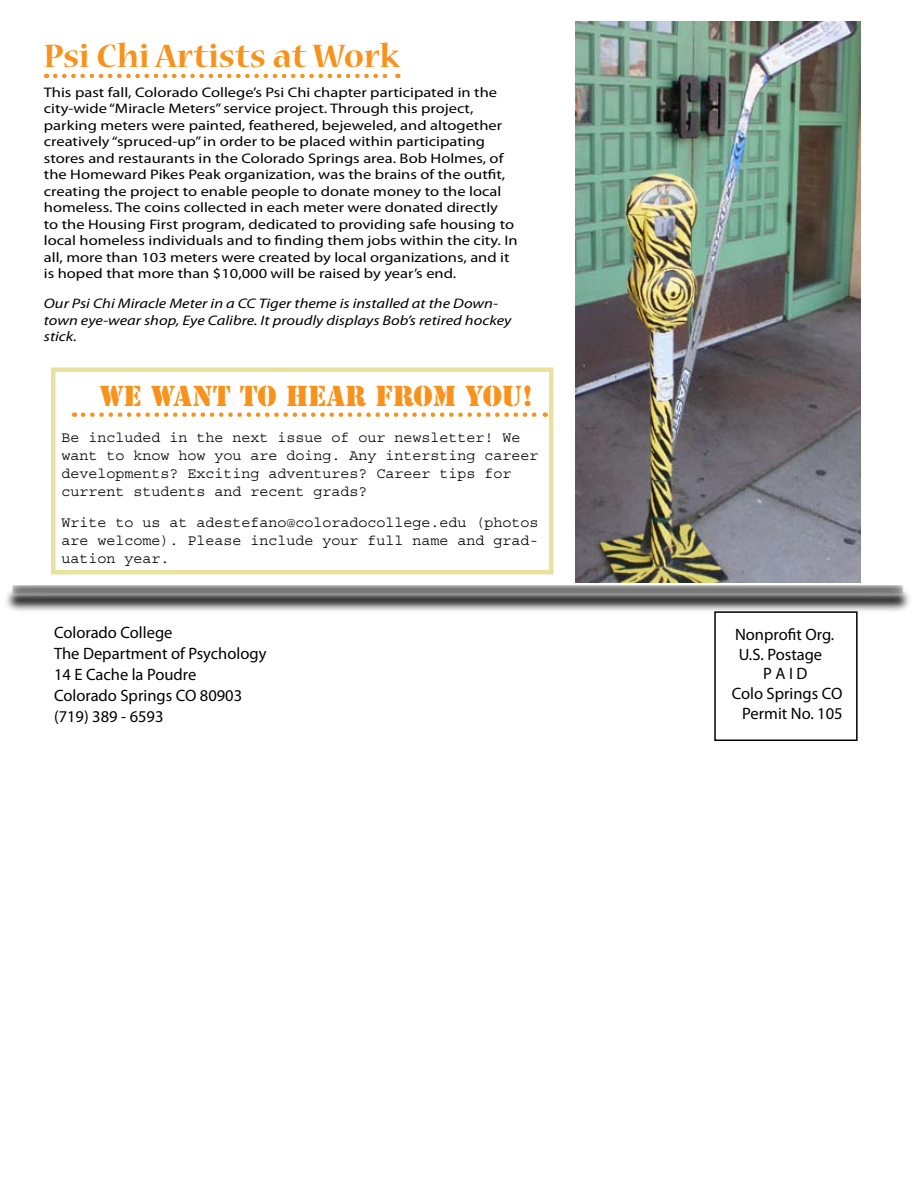
<style>
.page{position:relative;width:918px;height:1188px;background:#fff}
.page>*{position:absolute;margin:0;border:0;box-sizing:border-box;transform-origin:0 0}
.t1{font:700 36px "Nueva Std";color:#f7931d}
.t2{font:27px "Stencil Std";color:#f7931d}
.t3{font:16.5px/21px "Myriad Pro";color:#000}
.t4{font:15px/18px "Courier Std";color:#000}
.t5{font:13.8px/16.5px "Myriad Pro";color:#000;scale:1.19 1}
.t6{font:italic 13.8px/16.5px "Myriad Pro";color:#000;scale:1.19 1}
</style>
<div class="page">
<div style="left:714px;top:611px;width:144px;height:130px;border:2px solid #000"></div>
<div style="left:51px;top:368px;width:503px;height:206px;border:4px solid #eae19e"></div>
<svg style="left:83px;top:412px;width:463px;height:5px"></svg>
<svg style="left:6px;top:588px;width:903px;height:27px"></svg>
<svg style="left:12px;top:585px;width:891px;height:9px;background:#8b8b8b"></svg>
<svg style="left:55px;top:74px;width:343px;height:4px"></svg>
<img style="left:576px;top:21px;width:285px;height:562px">
<h1 class="t1" style="left:44px;top:39px;width:357px">Psi Chi Artists at Work</h1>
<p class="t5" style="left:44px;top:84px;width:400px">This past fall, Colorado College’s Psi Chi chapter participated in the city-wide “Miracle Meters” service project. Through this project, parking meters were painted, feathered, bejeweled, and altogether creatively “spruced-up” in order to be placed within participating stores and restaurants in the Colorado Springs area. Bob Holmes, of the Homeward Pikes Peak organization, was the brains of the outfit, creating the project to enable people to donate money to the local homeless. The coins collected in each meter were donated directly<br>to the Housing First program, dedicated to providing safe housing to local homeless individuals and to finding them jobs within the city. In all, more than 103 meters were created by local organizations, and it is hoped that more than $10,000 will be raised by year’s end.</p>
<p class="t6" style="left:44px;top:295px;width:394px">Our Psi Chi Miracle Meter in a CC Tiger theme is installed at the Down&shy;town eye-wear shop, Eye Calibre. It proudly displays Bob’s retired hockey stick.</p>
<h2 class="t2" style="left:99px;top:378px;width:435px">WE WANT TO HEAR FROM YOU!</h2>
<p class="t4" style="left:62px;top:428px;width:479px">Be included in the next issue of our newsletter! We want to know how you are doing. Any intersting career developments? Exciting adventures? Career tips for current students and recent grads?</p>
<p class="t4" style="left:62px;top:514px;width:479px;text-align:justify">Write to us at adestefano@coloradocollege.edu (photos are welcome). Please include your full name and grad&shy;uation year.</p>
<p class="t3" style="left:54px;top:622px;width:214px">Colorado College<br>The Department of Psychology<br>14 E Cache la Poudre<br>Colorado Springs CO 80903 (719) 389 - 6593</p>
<p class="t3" style="left:735px;top:623px;width:101px">Nonprofit Org.</p>
<p class="t3" style="left:739px;top:643px;width:85px">U.S. Postage</p>
<p class="t3" style="left:763px;top:663px;width:46px">P A I D</p>
<p class="t3" style="left:732px;top:683px;width:112px">Colo Springs CO</p>
<p class="t3" style="left:742px;top:703px;width:102px">Permit No. 105</p>
</div>
